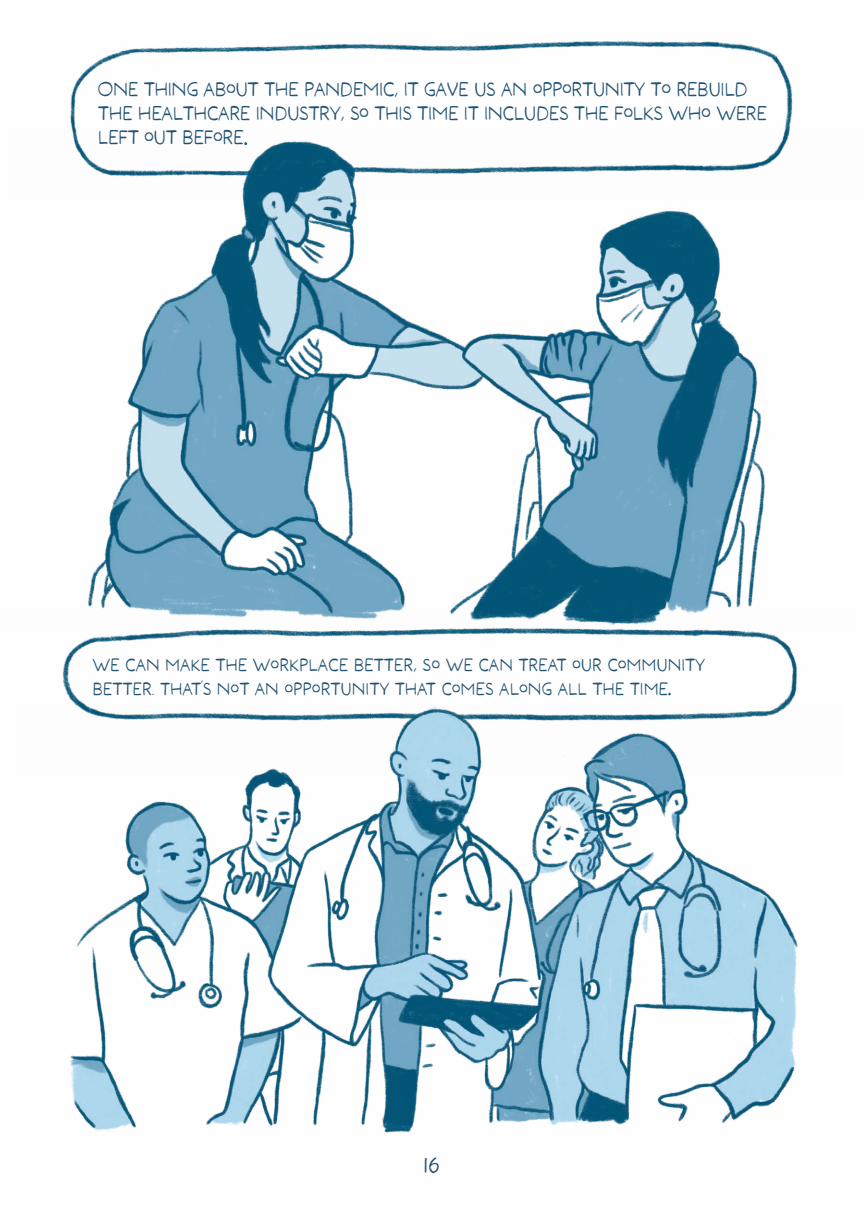
<style>
.page{position:relative;width:864px;height:1224px;background:#fff}
.page>*{position:absolute;margin:0;border:0;box-sizing:border-box;transform-origin:0 0}
.t1{font:24px "MOONBLOSSOM";color:#225374}
.t2{font:20px/24px "MOONBLOSSOM";letter-spacing:-.02em;color:#225374}
.t3{font:18px/24px "MOONBLOSSOM";color:#225374}
.s1{color:#005374}
</style>
<div class="page">
<img style="left:70px;top:41px;width:723px;height:88px">
<img style="left:62px;top:632px;width:735px;height:72px">
<img style="left:70px;top:704px;width:728px;height:429px">
<img style="left:71px;top:129px;width:719px;height:503px">
<p class="t2" style="left:98px;top:77px;width:671px">ONE THING ABOUT THE PANDEMIC, IT GAVE US AN OPPORTUNITY TO REBUILD<br>THE HEALTHCARE INDUSTRY, SO THIS TIME IT INCLUDES THE FOLKS WHO WERE<br>LEFT OUT BEFORE<span class="s1">.</span></p>
<p class="t3" style="left:92px;top:652px;width:614px">WE CAN MAKE THE WORKPLACE BETTER, SO WE CAN TREAT OUR COMMUNITY<br>BETTER. THAT’S NOT AN OPPORTUNITY THAT COMES ALONG ALL THE TIME<span class="s1">.</span></p>
<p class="t1" style="left:423px;top:1150px;width:19px">16</p>
</div>
